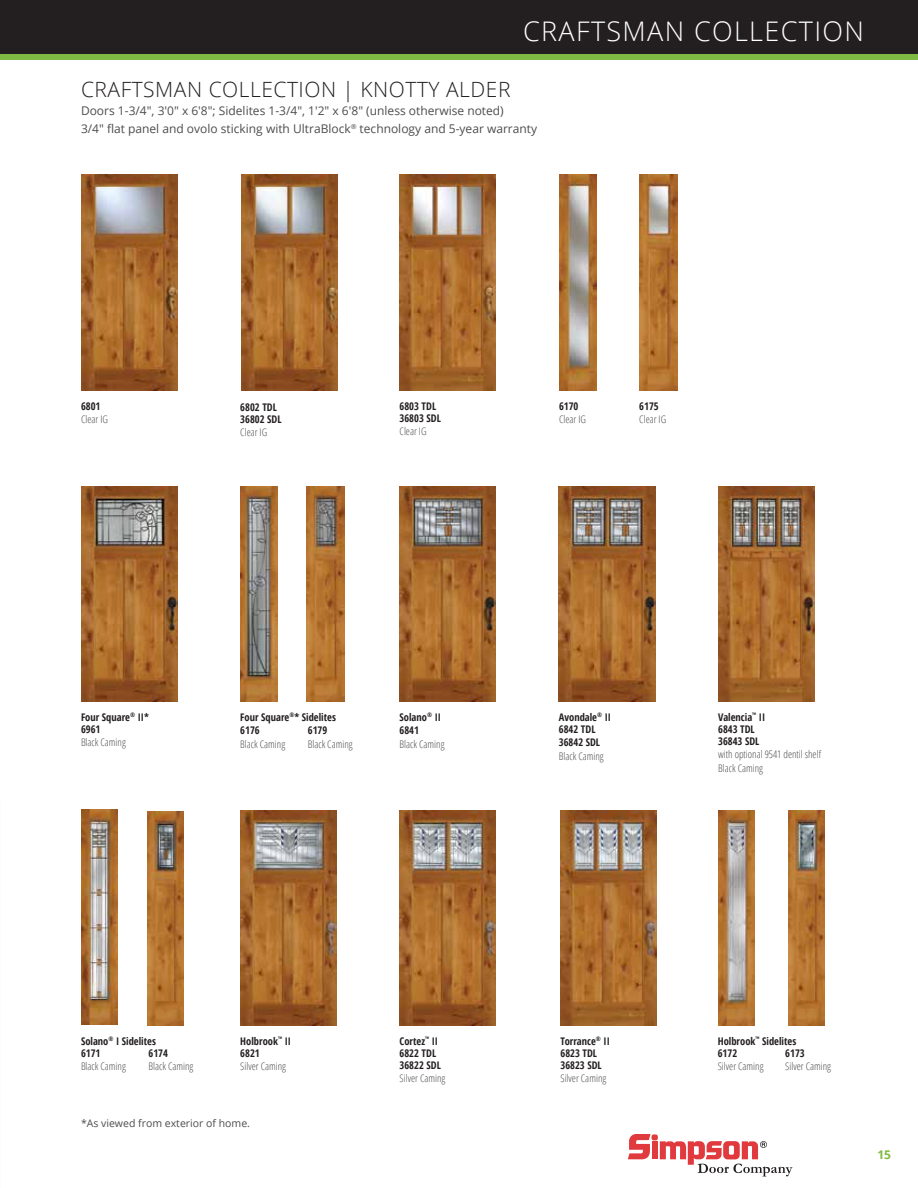
<style>
.page{position:relative;width:918px;height:1188px;background:#fff}
.page>*{position:absolute;margin:0;border:0;box-sizing:border-box;transform-origin:0 0}
.t1{font:300 27px "Open Sans";letter-spacing:.05em;color:#fff}
.t2{font:300 21px "Open Sans";letter-spacing:.025em;color:#231f20}
.t3{font:12px/18px "Open Sans";color:#4d4d4f}
.t4{font:700 12px "Open Sans";color:#7fbb42}
.t5{font:700 condensed 10.5px/12px "Open Sans";color:#231f20}
.t6{font:300 condensed 10.5px/13.5px "Open Sans";color:#4d4d4f}
.t7{font:10.5px "Open Sans";color:#4d4d4f}
</style>
<div class="page">
<svg style="left:628px;top:1134px;width:164px;height:43px"></svg>
<img style="left:559px;top:486px;width:96px;height:216px">
<img style="left:718px;top:486px;width:96px;height:216px">
<img style="left:81px;top:810px;width:36px;height:214px">
<img style="left:148px;top:812px;width:36px;height:214px">
<div style="left:0;top:0;width:918px;height:54px;background:#231f20"></div>
<img style="left:400px;top:175px;width:96px;height:216px">
<img style="left:241px;top:175px;width:97px;height:216px">
<img style="left:639px;top:175px;width:38px;height:216px">
<img style="left:81px;top:175px;width:96px;height:216px">
<img style="left:559px;top:175px;width:38px;height:216px">
<img style="left:81px;top:486px;width:96px;height:216px">
<img style="left:240px;top:486px;width:38px;height:216px">
<img style="left:307px;top:486px;width:37px;height:216px">
<img style="left:400px;top:486px;width:96px;height:216px">
<img style="left:400px;top:810px;width:96px;height:216px">
<img style="left:561px;top:810px;width:96px;height:216px">
<img style="left:240px;top:810px;width:97px;height:216px">
<img style="left:788px;top:810px;width:36px;height:215px">
<img style="left:718px;top:811px;width:37px;height:215px">
<div style="left:0;top:54px;width:918px;height:5px;background:#7fbb42"></div>
<h1 class="t1" style="left:523px;top:12px;width:342px">CRAFTSMAN COLLECTION</h1>
<h2 class="t2" style="left:81px;top:75px;width:431px">CRAFTSMAN COLLECTION | KNOTTY ALDER</h2>
<p class="t3" style="left:81px;top:101px;width:458px">Doors 1-3/4", 3'0" x 6'8"; Sidelites 1-3/4", 1'2" x 6'8" (unless otherwise noted)<br>3/4" flat panel and ovolo sticking with UltraBlock<sup>®</sup> technology and 5-year warranty</p>
<p class="t5" style="left:81px;top:400px;width:21px">6801</p>
<p class="t6" style="left:81px;top:412px;width:29px">Clear IG</p>
<p class="t5" style="left:240px;top:401px;width:43px">6802 TDL<br>36802 SDL</p>
<p class="t6" style="left:240px;top:425px;width:29px">Clear IG</p>
<p class="t5" style="left:400px;top:400px;width:43px">6803 TDL<br>36803 SDL</p>
<p class="t6" style="left:400px;top:424px;width:29px">Clear IG</p>
<p class="t5" style="left:559px;top:400px;width:21px">6170</p>
<p class="t6" style="left:559px;top:412px;width:29px">Clear IG</p>
<p class="t5" style="left:639px;top:400px;width:21px">6175</p>
<p class="t6" style="left:639px;top:412px;width:29px">Clear IG</p>
<p class="t5" style="left:81px;top:711px;width:69px">Four Square<sup>®</sup> II*<br>6961</p>
<p class="t6" style="left:81px;top:735px;width:46px">Black Caming</p>
<p class="t5" style="left:240px;top:710px;width:97px;line-height:13.5px">Four Square<sup>®</sup>* Sidelites<br>6176</p>
<p class="t5" style="left:308px;top:724px;width:21px">6179</p>
<p class="t6" style="left:240px;top:737px;width:46px">Black Caming</p>
<p class="t6" style="left:308px;top:737px;width:46px">Black Caming</p>
<p class="t5" style="left:400px;top:710px;width:43px;line-height:13.5px">Solano<sup>®</sup> II<br>6841</p>
<p class="t6" style="left:400px;top:737px;width:46px">Black Caming</p>
<p class="t5" style="left:81px;top:1035px;width:76px">Solano<sup>®</sup> I Sidelites<br>6171</p>
<p class="t5" style="left:149px;top:1047px;width:21px">6174</p>
<p class="t6" style="left:81px;top:1059px;width:46px">Black Caming</p>
<p class="t6" style="left:149px;top:1059px;width:46px">Black Caming</p>
<p class="t5" style="left:240px;top:1035px;width:52px">Holbrook<sup>™</sup> II<br>6821</p>
<p class="t6" style="left:240px;top:1059px;width:47px">Silver Caming</p>
<p class="t7" style="left:81px;top:1116px;width:171px">*As viewed from exterior of home.</p>
<p class="t5" style="left:400px;top:1035px;width:43px">Cortez<sup>™</sup> II<br>6822 TDL<br>36822 SDL</p>
<p class="t6" style="left:400px;top:1071px;width:47px">Silver Caming</p>
<p class="t5" style="left:559px;top:711px;width:54px">Avondale<sup>®</sup> II<br>6842 TDL</p>
<p class="t5" style="left:559px;top:736px;width:43px">36842 SDL</p>
<p class="t6" style="left:559px;top:749px;width:46px">Black Caming</p>
<p class="t5" style="left:561px;top:1035px;width:51px">Torrance<sup>®</sup> II<br>6823 TDL<br>36823 SDL</p>
<p class="t6" style="left:561px;top:1071px;width:47px">Silver Caming</p>
<p class="t5" style="left:718px;top:711px;width:49px">Valencia<sup>™</sup> II<br>6843 TDL<br>36843 SDL</p>
<p class="t6" style="left:718px;top:747px;width:104px">with optional 9541 dentil shelf<br>Black Caming</p>
<p class="t5" style="left:718px;top:1035px;width:80px">Holbrook<sup>™</sup> Sidelites<br>6172</p>
<p class="t5" style="left:785px;top:1047px;width:21px">6173</p>
<p class="t6" style="left:718px;top:1059px;width:47px">Silver Caming</p>
<p class="t6" style="left:785px;top:1059px;width:47px">Silver Caming</p>
<p class="t4" style="left:877px;top:1146px;width:15px">15</p>
</div>
